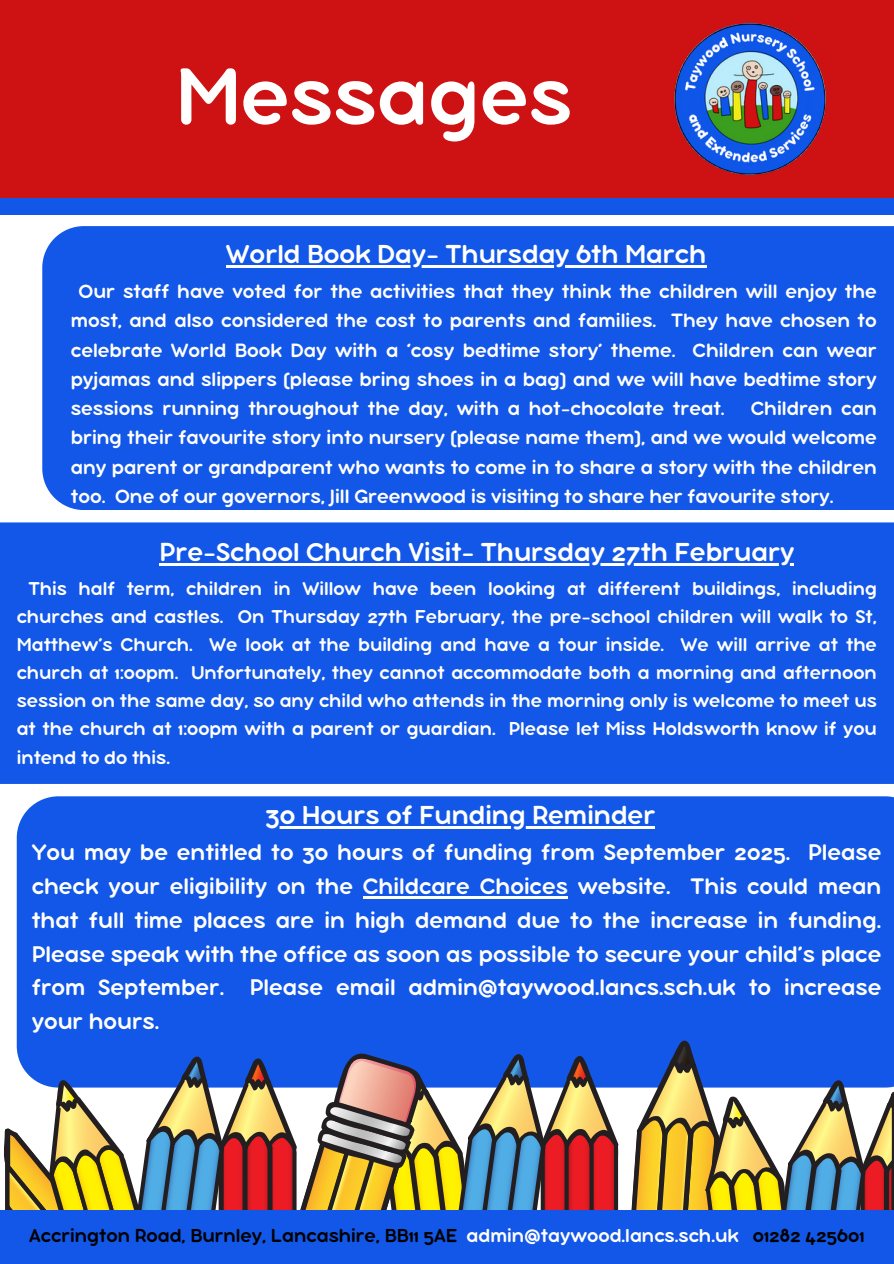
<style>
.page{position:relative;width:894px;height:1264px;background:#fff}
.page>*{position:absolute;margin:0;border:0;box-sizing:border-box;transform-origin:0 0}
.t1{font:87.6px "Bubbleboddy Neue";color:#fff}
.t2{font:28.35px "Bubbleboddy Neue";color:#fff}
.t3{font:24.45px/33.8px "Bubbleboddy Neue";color:#fff;text-align:justify}
.t4{font:21px/29.2px "Bubbleboddy Neue";color:#fff;text-align:justify}
.t5{font:20.4px "Bubbleboddy Neue";color:#000}
.t6{font:20.25px/28.2px "Bubbleboddy Neue";color:#fff;text-align:justify}
.t7{font:16.5px "Bubbleboddy Neue";color:#fff}
.s1{color:#fff}
</style>
<div class="page">
<div style="left:17px;top:796px;width:876px;height:243px;background:#1257e7"></div>
<svg style="left:4px;top:1039px;width:889px;height:171px"></svg>
<div style="left:0;top:198px;width:893px;height:16px;background:#1257e7"></div>
<div style="left:0;top:0;width:893px;height:198px;background:#ce1112"></div>
<img style="left:674px;top:23px;width:152px;height:152px">
<div style="left:0;top:1210px;width:893px;height:53px;background:#1257e7"></div>
<div style="left:42px;top:226px;width:851px;height:284px;background:#1257e7"></div>
<div style="left:0;top:522px;width:893px;height:262px;background:#1257e7"></div>
<hr style="left:226px;top:265px;width:480px;height:2px;background:#fff">
<hr style="left:265px;top:826px;width:390px;height:2px;background:#fff">
<hr style="left:363px;top:896px;width:204px;height:2px;background:#fff">
<hr style="left:159px;top:563px;width:635px;height:2px;background:#fff">
<h2 class="t1" style="left:176px;top:68px;width:398px">Messages</h2>
<p class="t2" style="left:226px;top:245px;width:481px">World Book Day- Thursday 6th March</p>
<h4 class="t4" style="left:71px;top:278px;width:807px;text-indent:8px">Our staff have voted for the activities that they think the children will enjoy the most, and also considered the cost to parents and families. They have chosen to celebrate World Book Day with a ‘cosy bedtime story’ theme. Children can wear pyjamas and slippers (please bring shoes in a bag) and we will have bedtime story sessions running throughout the day, with a hot-chocolate treat. Children can bring their favourite story into nursery (please name them), and we would welcome any parent or grandparent who wants to come in to share a story with the children too. One of our governors, Jill Greenwood is visiting to share her favourite story.</h4>
<p class="t7" style="left:212px;top:318px;width:438px">Children who are in their final year at nursery will need to</p>
<h3 class="t2" style="left:159px;top:543px;width:636px">Pre-School Church Visit- Thursday 27th February</h3>
<h2 class="t6" style="left:17px;top:575px;width:861px;text-indent:12px">This half term, children in Willow have been looking at different buildings, including churches and castles. On Thursday 27th February, the pre-school children will walk to St, Matthew’s Church. We look at the building and have a tour inside. We will arrive at the church at 1:00pm. Unfortunately, they cannot accommodate both a morning and afternoon session on the same day, so any child who attends in the morning only is welcome to meet us at the church at 1:00pm with a parent or guardian. Please let Miss Holdsworth know if you intend to do this.</h2>
<h4 class="t2" style="left:265px;top:805px;width:391px">30 Hours of Funding Reminder</h4>
<h2 class="t3" style="left:32px;top:837px;width:850px">You may be entitled to 30 hours of funding from September 2025. Please check your eligibility on the Childcare Choices website. This could mean that full time places are in high demand due to the increase in funding.<br>Please speak with the office as soon as possible to secure your child’s place from September. Please email admin@taywood.lancs.sch.uk to increase your hours.</h2>
<h2 class="t5" style="left:29px;top:1228px;width:836px">Accrington Road, Burnley, Lancashire, BB11 5AE <span class="s1">admin@taywood.lancs.sch.uk</span> 01282 425601</h2>
</div>
